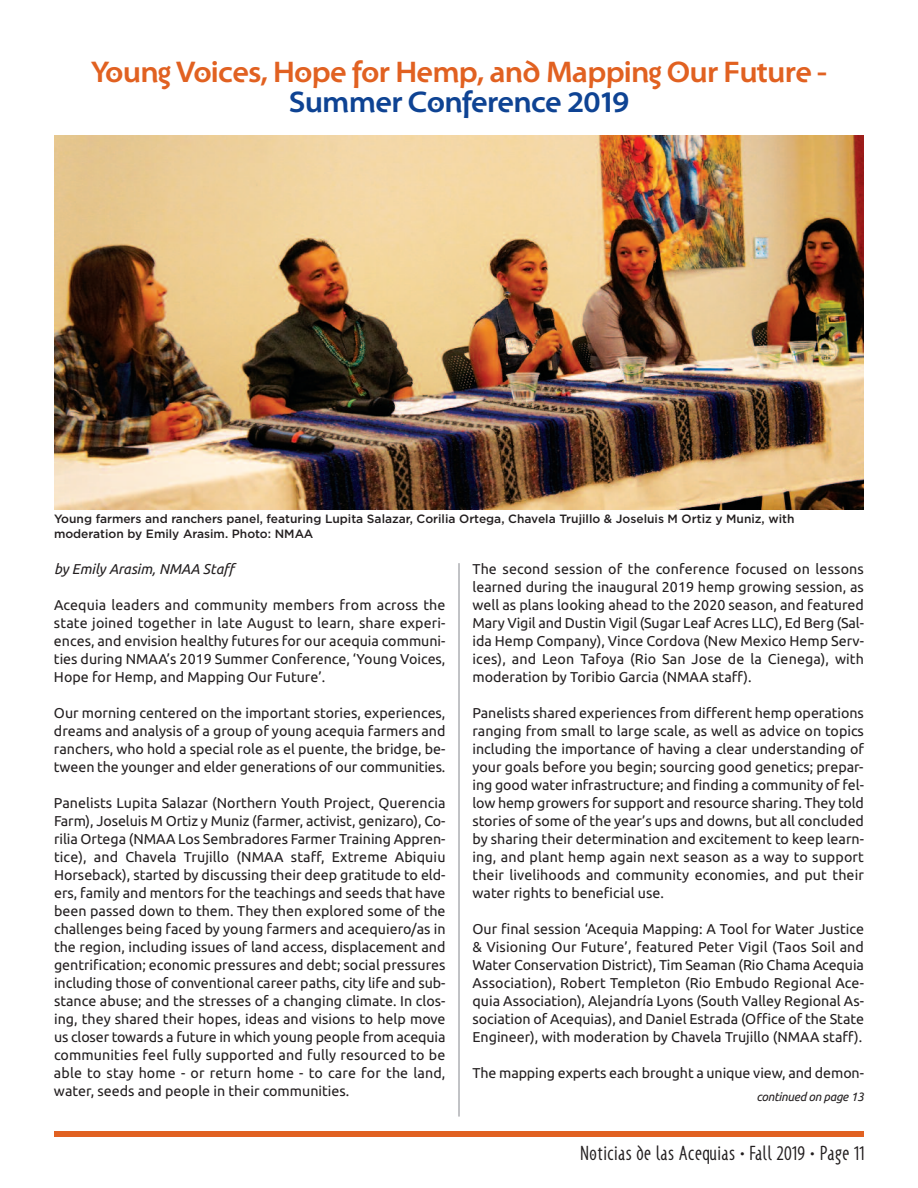
<style>
.page{position:relative;width:918px;height:1188px;background:#fff}
.page>*{position:absolute;margin:0;border:0;box-sizing:border-box;transform-origin:0 0}
.t1{font:700 30px "Santana";letter-spacing:-.025em;color:#e16121}
.t2{font:700 30px "Santana";letter-spacing:-.025em;color:#0e4393}
.t3{font:condensed 21px "Santana";letter-spacing:.05em;color:#231f20}
.t4{font:14.25px/18px "Ubuntu";color:#231f20;text-align:justify}
.t5{font:italic 14.25px "Ubuntu";color:#231f20}
.t6{font:500 12px/14.4px "Gotham";color:#231f20}
.t7{font:italic 12px "Ubuntu";letter-spacing:-.025em;color:#231f20}
</style>
<div class="page">
<div style="left:54px;top:1131px;width:810px;height:6px;background:#e16121"></div>
<hr style="left:458px;top:563px;width:2px;height:554px;background:#aeafb3">
<img style="left:54px;top:135px;width:810px;height:374px">
<h1 class="t1" style="left:91px;top:54px;width:738px">Young Voices, Hope for Hemp, and Mapping Our Future -</h1>
<h1 class="t2" style="left:289px;top:84px;width:342px">Summer Conference 2019</h1>
<p class="t6" style="left:54px;top:513px;width:742px">Young farmers and ranchers panel, featuring Lupita Salazar, Corilia Ortega, Chavela Trujillo &amp; Joseluis M Ortiz y Muniz, with moderation by Emily Arasim. Photo: NMAA</p>
<p class="t5" style="left:54px;top:561px;width:185px">by Emily Arasim, NMAA Staff</p>
<p class="t4" style="left:54px;top:596px;width:393px">Acequia leaders and community members from across the state joined together in late August to learn, share experi&shy;ences, and envision healthy futures for our acequia communi&shy;ties during NMAA’s 2019 Summer Conference, ‘Young Voices, Hope for Hemp, and Mapping Our Future’.</p>
<p class="t4" style="left:54px;top:704px;width:393px">Our morning centered on the important stories, experiences, dreams and analysis of a group of young acequia farmers and ranchers, who hold a special role as el puente, the bridge, be&shy;tween the younger and elder generations of our communities.</p>
<p class="t4" style="left:54px;top:794px;width:393px">Panelists Lupita Salazar (Northern Youth Project, Querencia Farm), Joseluis M Ortiz y Muniz (farmer, activist, genizaro), Co&shy;rilia Ortega (NMAA Los Sembradores Farmer Training Appren&shy;tice), and Chavela Trujillo (NMAA staff, Extreme Abiquiu Horseback), started by discussing their deep gratitude to eld&shy;ers, family and mentors for the teachings and seeds that have been passed down to them. They then explored some of the challenges being faced by young farmers and acequiero/as in the region, including issues of land access, displacement and gentrification; economic pressures and debt; social pressures including those of conventional career paths, city life and sub&shy;stance abuse; and the stresses of a changing climate. In clos&shy;ing, they shared their hopes, ideas and visions to help move us closer towards a future in which young people from acequia communities feel fully supported and fully resourced to be able to stay home - or return home - to care for the land, water, seeds and people in their communities.</p>
<p class="t4" style="left:472px;top:560px;width:393px">The second session of the conference focused on lessons learned during the inaugural 2019 hemp growing session, as well as plans looking ahead to the 2020 season, and featured Mary Vigil and Dustin Vigil (Sugar Leaf Acres LLC), Ed Berg (Sal&shy;ida Hemp Company), Vince Cordova (New Mexico Hemp Serv&shy;ices), and Leon Tafoya (Rio San Jose de la Cienega), with moderation by Toribio Garcia (NMAA staff).</p>
<p class="t4" style="left:472px;top:704px;width:393px">Panelists shared experiences from different hemp operations ranging from small to large scale, as well as advice on topics including the importance of having a clear understanding of your goals before you begin; sourcing good genetics; prepar&shy;ing good water infrastructure; and finding a community of fel&shy;low hemp growers for support and resource sharing. They told stories of some of the year’s ups and downs, but all concluded by sharing their determination and excitement to keep learn&shy;ing, and plant hemp again next season as a way to support their livelihoods and community economies, and put their water rights to beneficial use.</p>
<p class="t4" style="left:472px;top:920px;width:393px">Our final session ‘Acequia Mapping: A Tool for Water Justice &amp; Visioning Our Future’, featured Peter Vigil (Taos Soil and Water Conservation District), Tim Seaman (Rio Chama Acequia Association), Robert Templeton (Rio Embudo Regional Ace&shy;quia Association), Alejandría Lyons (South Valley Regional As&shy;sociation of Acequias), and Daniel Estrada (Office of the State Engineer), with moderation by Chavela Trujillo (NMAA staff).</p>
<p class="t4" style="left:472px;top:1064px;width:393px">The mapping experts each brought a unique view, and demon-</p>
<p class="t7" style="left:756px;top:1090px;width:109px">continued on page 13</p>
<h2 class="t3" style="left:581px;top:1143px;width:285px">Noticias de las Acequias • Fall 2019 • Page 11</h2>
</div>
